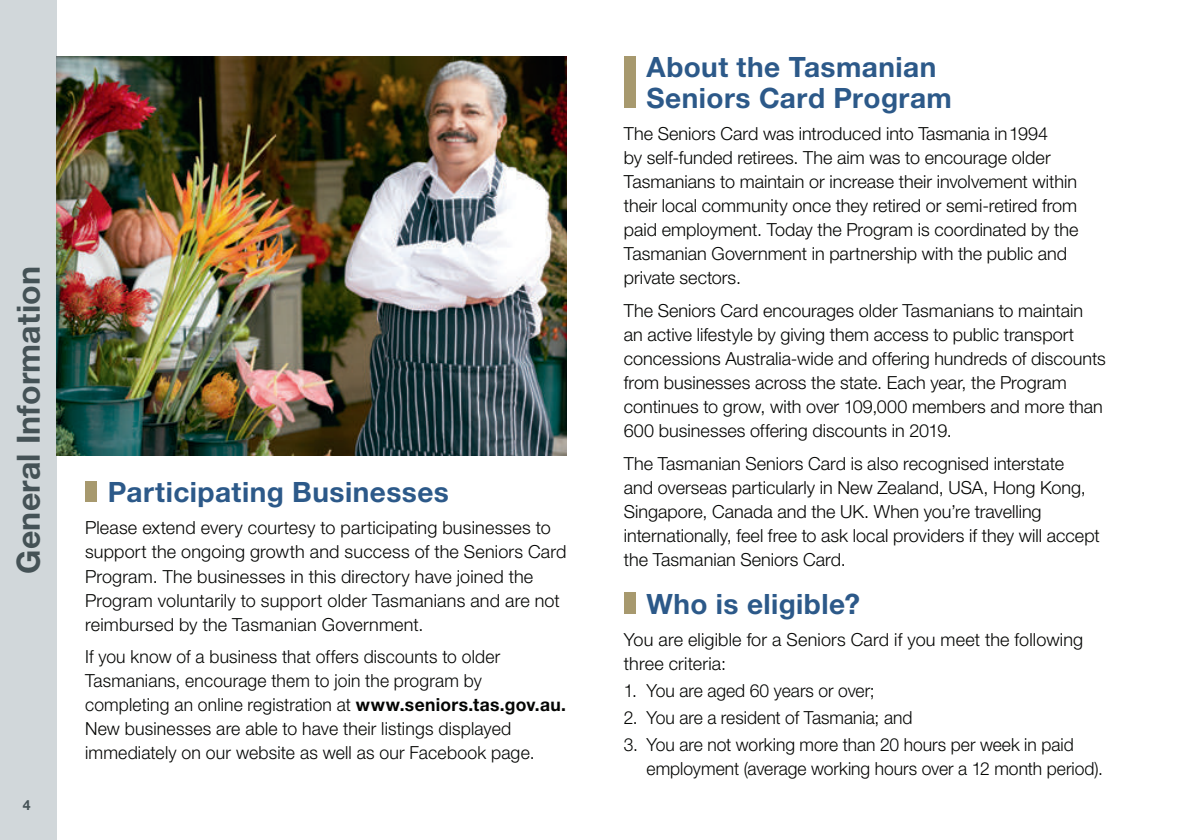
<style>
.page{position:relative;width:1191px;height:840px;background:#fff}
.page>*{position:absolute;margin:0;border:0;box-sizing:border-box;transform-origin:0 0}
.t1{font:700 32px "Helvetica Neue LT Std";letter-spacing:.005em;color:#455256}
.t2{font:700 28px/31px "Helvetica Neue LT Std";letter-spacing:.015em;color:#2c5989}
.t3{font:300 18px/24px "Helvetica Neue LT Std";color:#040503}
.t4{font:700 14px "Helvetica Neue LT Std";color:#455256}
.s1{font-weight:700}
</style>
<div class="page">
<div style="left:0;top:0;width:57px;height:839px;background:#d1d7da"></div>
<img style="left:57px;top:57px;width:510px;height:398px">
<div style="left:85px;top:481px;width:11px;height:20px;background:#a7996e"></div>
<div style="left:624px;top:57px;width:11px;height:51px;background:#a7996e"></div>
<div style="left:624px;top:592px;width:11px;height:21px;background:#a7996e"></div>
<h1 class="t1" style="left:9px;top:573px;width:309px;rotate:-90deg">General Information</h1>
<p class="t4" style="left:23px;top:795px;width:9px">4</p>
<h2 class="t2" style="left:108px;top:475px;width:342px">Participating Businesses</h2>
<p class="t3" style="left:85px;top:515px;width:483px">Please extend every courtesy to participating businesses to support the ongoing growth and success of the Seniors Card Program. The businesses in this directory have joined the Program voluntarily to support older Tasmanians and are not reimbursed by the Tasmanian Government.</p>
<p class="t3" style="left:85px;top:644px;width:482px">If you know of a business that offers discounts to older Tasmanians, encourage them to join the program by completing an online registration at <span class="s1">www.seniors.tas.gov.au.<br></span>New businesses are able to have their listings displayed immediately on our website as well as our Facebook page.</p>
<h2 class="t2" style="left:646px;top:51px;width:307px">About the Tasmanian<br>Seniors Card Program</h2>
<p class="t3" style="left:624px;top:121px;width:456px">The Seniors Card was introduced into Tasmania in1994<br>by self-funded retirees. The aim was to encourage older Tasmanians to maintain or increase their involvement within their local community once they retired or semi-retired from paid employment. Today the Program is coordinated by the Tasmanian Government in partnership with the public and private sectors.</p>
<p class="t3" style="left:624px;top:298px;width:483px">The Seniors Card encourages older Tasmanians to maintain an active lifestyle by giving them access to public transport concessions Australia-wide and offering hundreds of discounts from businesses across the state. Each year, the Program continues to grow, with over 109,000 members and more than 600 businesses offering discounts in 2019.</p>
<p class="t3" style="left:624px;top:450px;width:477px">The Tasmanian Seniors Card is also recognised interstate<br>and overseas particularly in New Zealand, USA, Hong Kong, Singapore, Canada and the UK. When you’re travelling internationally, feel free to ask local providers if they will accept the Tasmanian Seniors Card.</p>
<h2 class="t2" style="left:646px;top:587px;width:215px">Who is eligible?</h2>
<p class="t3" style="left:624px;top:627px;width:461px">You are eligible for a Seniors Card if you meet the following three criteria:</p>
<p class="t3" style="left:624px;top:678px;width:252px">1. You are aged 60 years or over;</p>
<p class="t3" style="left:624px;top:705px;width:290px">2. You are a resident of Tasmania; and</p>
<p class="t3" style="left:646px;top:731px;width:458px;text-indent:-23px">3. You are not working more than 20 hours per week in paid employment (average working hours over a 12 month period).</p>
</div>
